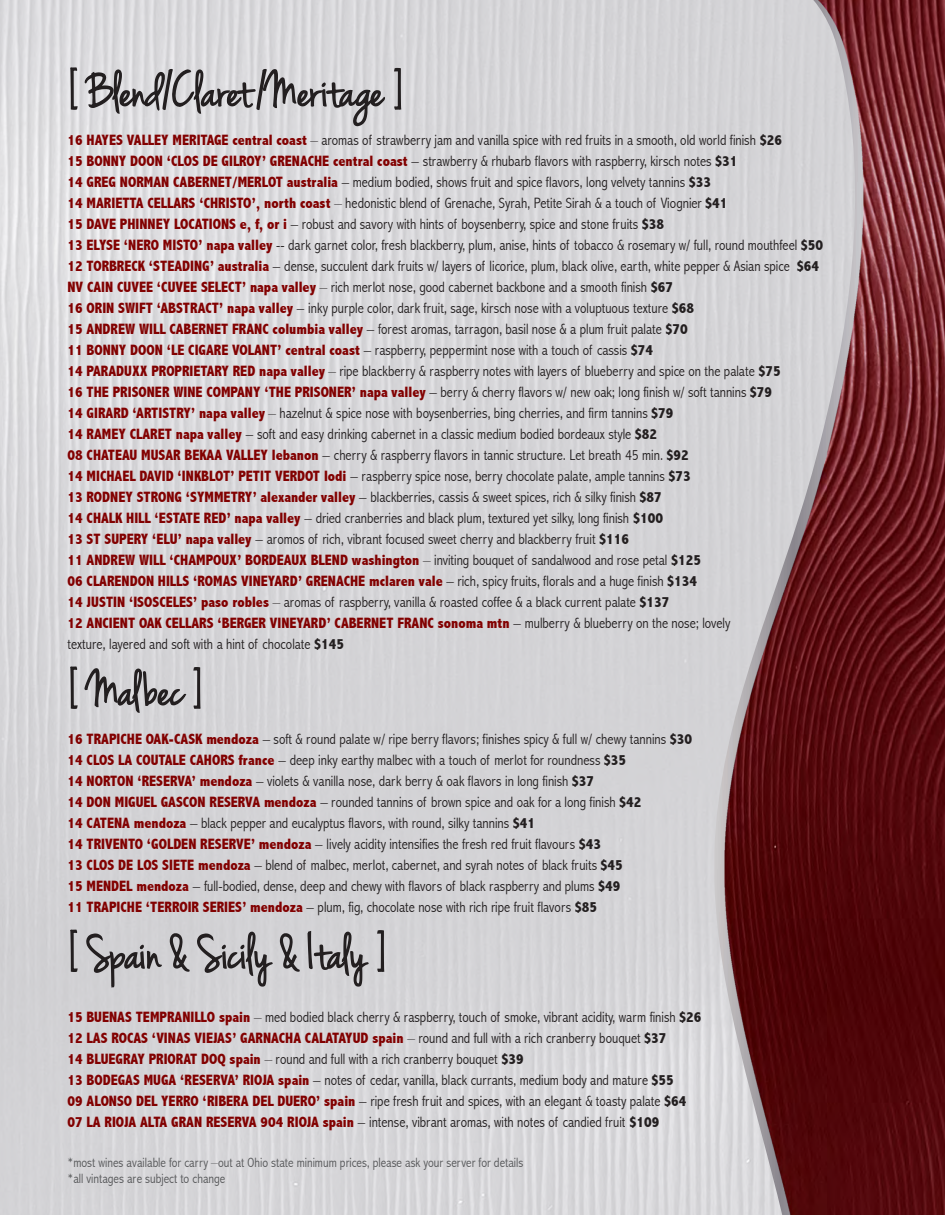
<style>
.page{position:relative;width:945px;height:1215px;background:#fff}
.page>*{position:absolute;margin:0;border:0;box-sizing:border-box;transform-origin:0 0}
.t1{font:51px "Jenna Sue";color:#231f20}
.t2{font:300 condensed 15px/21px "Abadi";color:#231f20}
.t3{font:800 condensed 15px "Abadi";color:#820101}
.t4{font:300 condensed 13.5px "Abadi";color:#57585a}
.s1{font-weight:800;color:#820101}
.s2{font-weight:800}
.s3{font-family:"Apple Garamond";font-stretch:normal}
.s4{font-weight:300;color:#231f20}
.s5{color:#231f20}
.s6{font-family:"Apple Garamond";font-weight:300;font-stretch:normal;color:#231f20}
</style>
<div class="page">
<img style="left:0;top:0;width:643px;height:1215px">
<img style="left:643px;top:0;width:302px;height:1215px">
<svg style="left:70px;top:50px;width:316px;height:77px;background:#bfbec1"></svg>
<svg style="left:393px;top:67px;width:9px;height:43px"></svg>
<svg style="left:70px;top:649px;width:131px;height:65px;background:#b7b6b9"></svg>
<svg style="left:70px;top:929px;width:9px;height:44px"></svg>
<svg style="left:85px;top:933px;width:78px;height:61px;background:#b5b4b7"></svg>
<svg style="left:169px;top:933px;width:21px;height:40px"></svg>
<svg style="left:196px;top:930px;width:77px;height:58px;background:#afadb0"></svg>
<svg style="left:279px;top:933px;width:21px;height:40px"></svg>
<svg style="left:306px;top:930px;width:63px;height:58px;background:#abaaad"></svg>
<svg style="left:376px;top:929px;width:9px;height:44px"></svg>
<p class="t1" style="left:68px;top:62px;width:338px">[ Blend/Claret/Meritage ]</p>
<p class="t2" style="left:68px;top:129px;width:716px"><span class="s1">16 HAYES VALLEY MERITAGE central coast</span> – aromas of strawberry jam and vanilla spice with red fruits in a smooth, old world finish <span class="s2">$26</span></p>
<p class="t2" style="left:68px;top:150px;width:671px"><span class="s1">15 BONNY DOON ‘CLOS DE GILROY’ GRENACHE central coast</span> <span class="s3">–</span> strawberry &amp; rhubarb flavors with raspberry, kirsch notes <span class="s2">$31</span></p>
<p class="t2" style="left:68px;top:171px;width:645px"><span class="s1">14 GREG NORMAN CABERNET/MERLOT australia</span> <span class="s3">–</span> medium bodied, shows fruit and spice flavors, long velvety tannins <span class="s2">$33</span></p>
<p class="t2" style="left:68px;top:192px;width:662px"><span class="s1">14 MARIETTA CELLARS ‘CHRISTO’, north coast</span> – hedonistic blend of Grenache, Syrah, Petite Sirah &amp; a touch of Viognier <span class="s2">$41</span></p>
<p class="t2" style="left:68px;top:213px;width:598px"><span class="s1">15 DAVE PHINNEY LOCATIONS e, f, or i</span> <span class="s3">–</span> robust and savory with hints of boysenberry, spice and stone fruits <span class="s2">$38</span></p>
<p class="t2" style="left:68px;top:234px;width:757px"><span class="s1">13 ELYSE ‘NERO MISTO’ napa valley</span> -- dark garnet color, fresh blackberry, plum, anise, hints of tobacco &amp; rosemary w/ full, round mouthfeel <span class="s2">$50</span></p>
<p class="t2" style="left:67px;top:255px;width:753px"><span class="s1">12 TORBRECK ‘STEADING’ australia</span> <span class="s3">–</span> dense, succulent dark fruits w/ layers of licorice, plum, black olive, earth, white pepper &amp; Asian spice <span class="s2">$64</span></p>
<p class="t2" style="left:67px;top:276px;width:607px"><span class="s1">NV CAIN CUVEE ‘CUVEE SELECT’ napa valley</span> – rich merlot nose, good cabernet backbone and a smooth finish <span class="s2">$67</span></p>
<p class="t2" style="left:67px;top:297px;width:628px"><span class="s1">16 ORIN SWIFT ‘ABSTRACT’ napa valley</span> <span class="s3">–</span> inky purple color, dark fruit, sage, kirsch nose with a voluptuous texture <span class="s2">$68</span></p>
<p class="t2" style="left:67px;top:318px;width:622px"><span class="s1">15 ANDREW WILL CABERNET FRANC columbia valley</span> <span class="s3">–</span> forest aromas, tarragon, basil nose &amp; a plum fruit palate <span class="s2">$70</span></p>
<p class="t2" style="left:67px;top:339px;width:587px"><span class="s1">11 BONNY DOON ‘LE CIGARE VOLANT’ central coast</span> <span class="s3">–</span> raspberry, peppermint nose with a touch of cassis <span class="s2">$74</span></p>
<p class="t2" style="left:67px;top:360px;width:715px"><span class="s1">14 PARADUXX PROPRIETARY RED napa valley</span> – ripe blackberry &amp; raspberry notes with layers of blueberry and spice on the palate <span class="s2">$75</span></p>
<p class="t2" style="left:67px;top:381px;width:706px"><span class="s1">16 THE PRISONER WINE COMPANY ‘THE PRISONER’ napa valley</span> <span class="s3">–</span> berry &amp; cherry flavors w/ new oak; long finish w/ soft tannins <span class="s2">$79</span></p>
<p class="t2" style="left:67px;top:402px;width:608px"><span class="s1">14 GIRARD ‘ARTISTRY’ napa valley</span> – hazelnut &amp; spice nose with boysenberries, bing cherries, and firm tannins <span class="s2">$79</span></p>
<p class="t2" style="left:67px;top:423px;width:591px"><span class="s1">14 RAMEY CLARET napa valley</span> <span class="s3">–</span> soft and easy drinking cabernet in a classic medium bodied bordeaux style <span class="s2">$82</span></p>
<p class="t2" style="left:67px;top:444px;width:623px"><span class="s1">08 CHATEAU MUSAR BEKAA VALLEY lebanon</span> <span class="s3">–</span> cherry &amp; raspberry flavors in tannic structure. Let breath 45 min. <span class="s2">$92</span></p>
<p class="t2" style="left:67px;top:465px;width:625px"><span class="s1">14 MICHAEL DAVID ‘INKBLOT’ PETIT VERDOT lodi</span> <span class="s3">–</span> raspberry spice nose, berry chocolate palate, ample tannins <span class="s2">$73</span></p>
<p class="t2" style="left:67px;top:486px;width:596px"><span class="s1">13 RODNEY STRONG ‘SYMMETRY’ alexander valley</span> <span class="s3">–</span> blackberries, cassis &amp; sweet spices, rich &amp; silky finish <span class="s2">$87</span></p>
<p class="t2" style="left:68px;top:507px;width:597px"><span class="s1">14 CHALK HILL ‘ESTATE RED’ napa valley</span> <span class="s3">–</span> dried cranberries and black plum, textured yet silky, long finish <span class="s2">$100</span></p>
<p class="t2" style="left:67px;top:528px;width:563px"><span class="s1">13 ST SUPERY ‘ELU’ napa valley</span> <span class="s3">–</span> aromos of rich, vibrant focused sweet cherry and blackberry fruit <span class="s2">$116</span></p>
<p class="t3" style="left:67px;top:551px;width:635px">11 ANDREW WILL ‘CHAMPOUX’ BORDEAUX BLEND washington <span class="s4">– inviting bouquet of sandalwood and rose petal</span> <span class="s5">$125</span></p>
<p class="t3" style="left:67px;top:572px;width:631px">06 CLARENDON HILLS ‘ROMAS VINEYARD’ GRENACHE mclaren vale <span class="s6">–</span> <span class="s4">rich, spicy fruits, florals and a huge finish</span> <span class="s5">$134</span></p>
<p class="t2" style="left:67px;top:591px;width:603px"><span class="s1">14 JUSTIN ‘ISOSCELES’ paso robles</span> – aromas of raspberry, vanilla &amp; roasted coffee &amp; a black current palate <span class="s2">$137</span></p>
<p class="t2" style="left:67px;top:612px;width:664px"><span class="s1">12 ANCIENT OAK CELLARS ‘BERGER VINEYARD’ CABERNET FRANC sonoma mtn</span> <span class="s3">–</span> mulberry &amp; blueberry on the nose; lovely texture, layered and soft with a hint of chocolate <span class="s2">$145</span></p>
<p class="t1" style="left:68px;top:661px;width:138px">[ Malbec ]</p>
<p class="t2" style="left:68px;top:728px;width:626px"><span class="s1">16 TRAPICHE OAK-CASK mendoza</span> <span class="s3">–</span> soft &amp; round palate w/ ripe berry flavors; finishes spicy &amp; full w/ chewy tannins <span class="s2">$30</span></p>
<p class="t2" style="left:68px;top:749px;width:560px"><span class="s1">14 CLOS LA COUTALE CAHORS france</span> <span class="s3">–</span> deep inky earthy malbec with a touch of merlot for roundness <span class="s2">$35</span></p>
<p class="t2" style="left:68px;top:770px;width:528px"><span class="s1">14 NORTON ‘RESERVA’ mendoza</span> <span class="s3">–</span> violets &amp; vanilla nose, dark berry &amp; oak flavors in long finish <span class="s2">$37</span></p>
<p class="t2" style="left:68px;top:791px;width:576px"><span class="s1">14 DON MIGUEL GASCON RESERVA mendoza</span> <span class="s3">–</span> rounded tannins of brown spice and oak for a long finish <span class="s2">$42</span></p>
<p class="t2" style="left:68px;top:812px;width:469px"><span class="s1">14 CATENA mendoza</span> <span class="s3">–</span> black pepper and eucalyptus flavors, with round, silky tannins <span class="s2">$41</span></p>
<p class="t2" style="left:68px;top:833px;width:535px"><span class="s1">14 TRIVENTO ‘GOLDEN RESERVE’ mendoza</span> <span class="s3">–</span> lively acidity intensifies the fresh red fruit flavours <span class="s2">$43</span></p>
<p class="t2" style="left:68px;top:854px;width:557px"><span class="s1">13 CLOS DE LOS SIETE mendoza</span> <span class="s3">–</span> blend of malbec, merlot, cabernet, and syrah notes of black fruits <span class="s2">$45</span></p>
<p class="t2" style="left:68px;top:875px;width:554px"><span class="s1">15 MENDEL mendoza</span> <span class="s3">–</span> full-bodied, dense, deep and chewy with flavors of black raspberry and plums <span class="s2">$49</span></p>
<p class="t2" style="left:68px;top:896px;width:531px"><span class="s1">11 TRAPICHE ‘TERROIR SERIES’ mendoza</span> <span class="s3">–</span> plum, fig, chocolate nose with rich ripe fruit flavors <span class="s2">$85</span></p>
<p class="t1" style="left:68px;top:924px;width:321px">[ Spain &amp; Sicily &amp; Italy ]</p>
<p class="t2" style="left:68px;top:1006px;width:636px"><span class="s1">15 BUENAS TEMPRANILLO spain</span> – med bodied black cherry &amp; raspberry, touch of smoke, vibrant acidity, warm finish <span class="s2">$26</span></p>
<p class="t3" style="left:68px;top:1029px;width:600px">12 LAS ROCAS ‘VINAS VIEJAS’ GARNACHA CALATAYUD spain <span class="s4">– round and full with a rich cranberry bouquet</span> <span class="s5">$37</span></p>
<p class="t2" style="left:68px;top:1048px;width:458px"><span class="s1">14 BLUEGRAY PRIORAT DOQ spain</span> – round and full with a rich cranberry bouquet <span class="s2">$39</span></p>
<p class="t2" style="left:68px;top:1069px;width:608px"><span class="s1">13 BODEGAS MUGA ‘RESERVA’ RIOJA spain</span> <span class="s3">–</span> notes of cedar, vanilla, black currants, medium body and mature <span class="s2">$55</span></p>
<p class="t2" style="left:68px;top:1090px;width:620px"><span class="s1">09 ALONSO DEL YERRO ‘RIBERA DEL DUERO’ spain</span> <span class="s3">–</span> ripe fresh fruit and spices, with an elegant &amp; toasty palate <span class="s2">$64</span></p>
<p class="t2" style="left:68px;top:1111px;width:593px"><span class="s1">07 LA RIOJA ALTA GRAN RESERVA 904 RIOJA spain</span> <span class="s3">–</span> intense, vibrant aromas, with notes of candied fruit <span class="s2">$109</span></p>
<p class="t4" style="left:68px;top:1154px;width:457px">*most wines available for carry –out at Ohio state minimum prices, please ask your server for details</p>
<p class="t4" style="left:68px;top:1170px;width:159px">*all vintages are subject to change</p>
</div>
